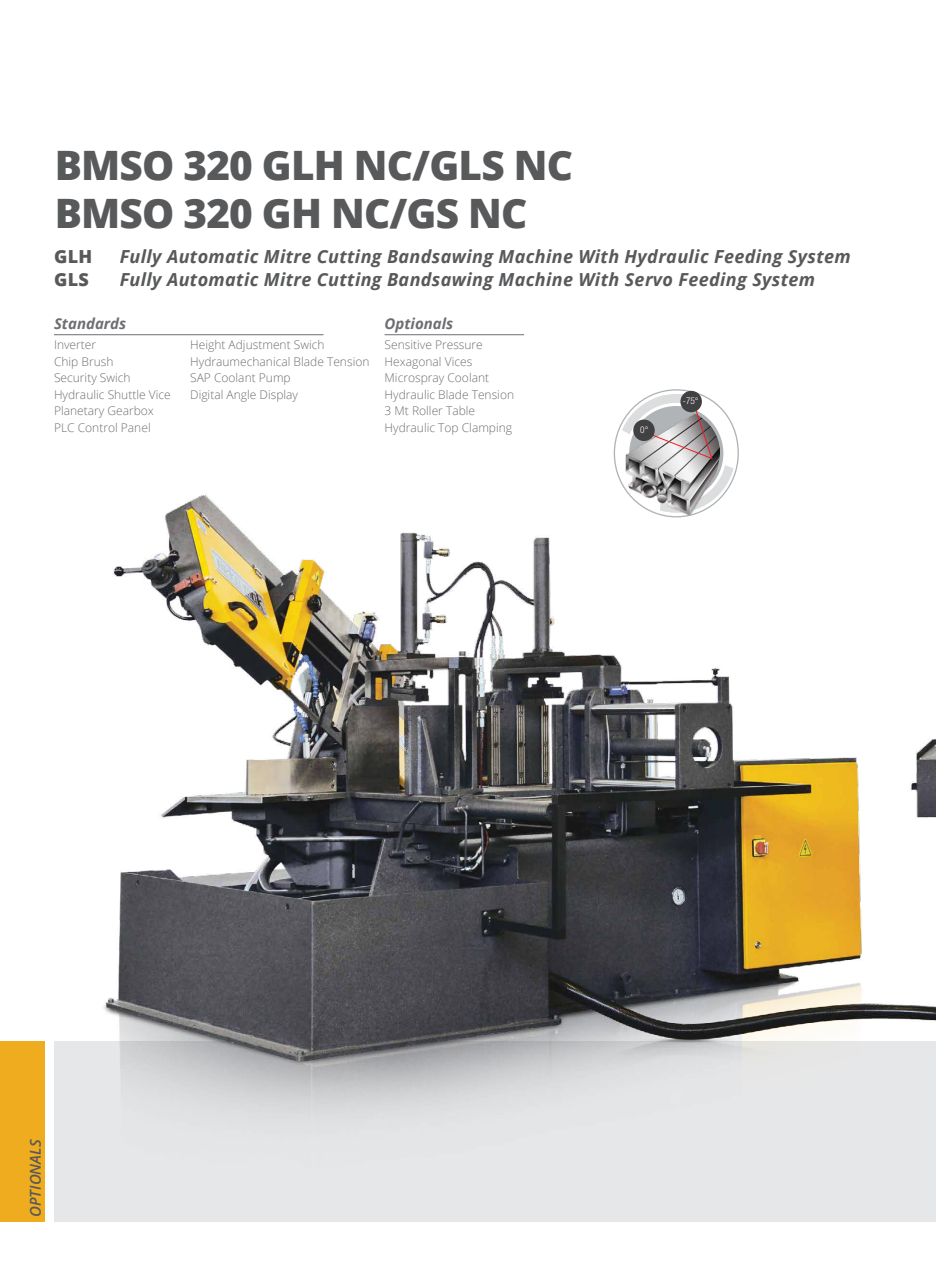
<style>
.page{position:relative;width:936px;height:1276px;background:#fff}
.page>*{position:absolute;margin:0;border:0;box-sizing:border-box;transform-origin:0 0}
.t1{font:800 40.5px/48.6px "Open Sans";letter-spacing:-.02em;color:#58595b}
.t2{font:italic 700 18px/23.1px "Open Sans";letter-spacing:.02em;color:#58595b}
.t3{font:800 18px/23.1px "Open Sans";letter-spacing:.02em;color:#58595b}
.t4{font:italic 700 15px "Open Sans";color:#6d6e71}
.t5{font:italic 600 15px "Open Sans";color:#58595b}
.t6{font:300 12px/16.5px "Open Sans";color:#6d6e71}
.t7{font:300 condensed 9.3px "Helvetica Neue LT Std";color:#fff}
</style>
<div class="page">
<div style="left:0;top:1041px;width:45px;height:181px;background:#efac1f"></div>
<div style="left:54px;top:1041px;width:881px;height:181px;background:#e6e7e8"></div>
<hr style="left:54px;top:334px;width:269px;height:1px;background:#6d6e71">
<hr style="left:384px;top:334px;width:140px;height:1px;background:#6d6e71">
<svg style="left:622px;top:394px;width:111px;height:52px"></svg>
<div style="left:633px;top:419px;width:21px;height:22px;background:#414042;border-radius:50%"></div>
<div style="left:680px;top:391px;width:21px;height:21px;background:#414042;border-radius:50%"></div>
<img style="left:103px;top:446px;width:832px;height:669px">
<h1 class="t1" style="left:55px;top:139px;width:519px">BMSO 320 GLH NC/GLS NC<br>BMSO 320 GH NC/GS NC</h1>
<h2 class="t3" style="left:54px;top:244px;width:40px">GLH<br>GLS</h2>
<h2 class="t2" style="left:120px;top:244px;width:732px">Fully Automatic Mitre Cutting Bandsawing Machine With Hydraulic Feeding System<br>Fully Automatic Mitre Cutting Bandsawing Machine With Servo Feeding System</h2>
<p class="t4" style="left:54px;top:313px;width:74px">Standards</p>
<p class="t4" style="left:384px;top:313px;width:70px">Optionals</p>
<p class="t6" style="left:54px;top:336px;width:118px">Inverter<br>Chip Brush<br>Security Swich<br>Hydraulic Shuttle Vice<br>Planetary Gearbox<br>PLC Control Panel</p>
<p class="t6" style="left:190px;top:336px;width:181px">Height Adjustment Swich<br>Hydraumechanical Blade Tension<br>SAP Coolant Pump<br>Digital Angle Display</p>
<p class="t6" style="left:384px;top:336px;width:131px">Sensitive Pressure<br>Hexagonal Vices<br>Microspray Coolant<br>Hydraulic Blade Tension<br>3 Mt Roller Table<br>Hydraulic Top Clamping</p>
<p class="t7" style="left:640px;top:424px;width:10px">0°</p>
<p class="t7" style="left:683px;top:395px;width:17px">-75°</p>
<p class="t5" style="left:25px;top:1217px;width:79px;rotate:-90deg">OPTIONALS</p>
</div>
